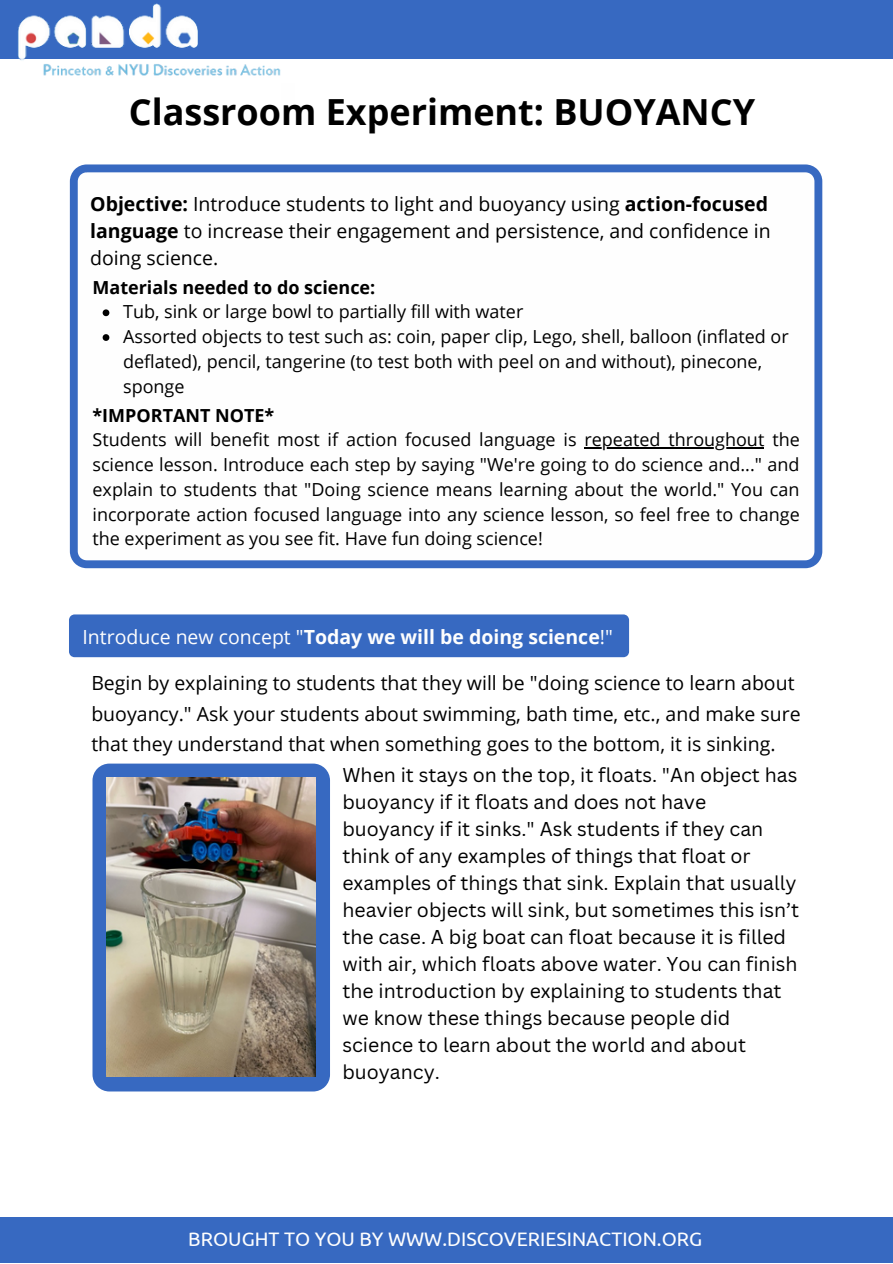
<style>
.page{position:relative;width:893px;height:1264px;background:#fff}
.page>*{position:absolute;margin:0;border:0;box-sizing:border-box;transform-origin:0 0}
.t1{font:700 36px "Open Sans";color:#000}
.t2{font:19.5px/27px "Canva Sans";color:#000}
.t3{font:19.5px/27px "Open Sans";color:#000}
.t4{font:700 19.5px "Open Sans";color:#fefefe}
.t5{font:19.5px "Ubuntu";color:#fefefe}
.t6{font:18px/24.8px "Open Sans";color:#000}
.t7{font:700 18px "Open Sans";color:#000}
.s1{font-weight:700}
.s2{font-weight:400}
</style>
<div class="page">
<div style="left:0;top:1217px;width:892px;height:45px;background:#3769c1"></div>
<div style="left:1px;top:0;width:676px;height:58px;background:#3769c1"></div>
<div style="left:661px;top:0;width:231px;height:58px;background:#3769c1"></div>
<img style="left:0;top:0;width:293px;height:76px">
<svg style="left:70px;top:164px;width:752px;height:404px"></svg>
<svg style="left:103px;top:309px;width:6px;height:7px"></svg>
<svg style="left:103px;top:334px;width:6px;height:7px"></svg>
<hr style="left:584px;top:447px;width:180px;height:1px;background:#000">
<div style="left:69px;top:614px;width:560px;height:43px;background:#3769c1"></div>
<svg style="left:92px;top:763px;width:238px;height:328px;fill:#3769c1"></svg>
<img style="left:107px;top:777px;width:209px;height:299px">
<h1 class="t1" style="left:129px;top:87px;width:628px">Classroom Experiment: BUOYANCY</h1>
<p class="t3" style="left:90px;top:190px;width:682px"><span class="s1">Objective:</span> Introduce students to light and buoyancy using <span class="s1">action-focused language</span> to increase their engagement and persistence, and confidence in doing science.</p>
<p class="t7" style="left:92px;top:274px;width:284px">Materials needed to do science:</p>
<p class="t6" style="left:123px;top:299px;width:667px">Tub, sink or large bowl to partially fill with water<br>Assorted objects to test such as: coin, paper clip, Lego, shell, balloon (inflated or deflated), pencil, tangerine (to test both with peel on and without), pinecone, sponge</p>
<p class="t7" style="left:92px;top:402px;width:183px">*IMPORTANT NOTE*</p>
<p class="t6" style="left:92px;top:427px;width:709px;text-align:justify">Students will benefit most if action focused language is repeated throughout the science lesson. Introduce each step by saying "We're going to do science and..." and explain to students that "Doing science means learning about the world." You can incorporate action focused language into any science lesson, so feel free to change the experiment as you see fit. Have fun doing science!</p>
<p class="t4" style="left:82px;top:623px;width:532px"><span class="s2">Introduce new concept "</span>Today we will be doing science<span class="s2">!"</span></p>
<p class="t3" style="left:91px;top:667px;width:710px;line-height:30.3px">Begin by explaining to students that they will be "doing science to learn about buoyancy." Ask your students about swimming, bath time, etc., and make sure that they understand that when something goes to the bottom, it is sinking.</p>
<p class="t2" style="left:342px;top:761px;width:458px">When it stays on the top, it floats. "An object has buoyancy if it floats and does not have buoyancy if it sinks." Ask students if they can think of any examples of things that float or examples of things that sink. Explain that usually heavier objects will sink, but sometimes this isn’t the case. A big boat can float because it is filled with air, which floats above water. You can finish the introduction by explaining to students that we know these things because people did science to learn about the world and about buoyancy.</p>
<p class="t5" style="left:188px;top:1227px;width:515px">BROUGHT TO YOU BY WWW.DISCOVERIESINACTION.ORG</p>
</div>
